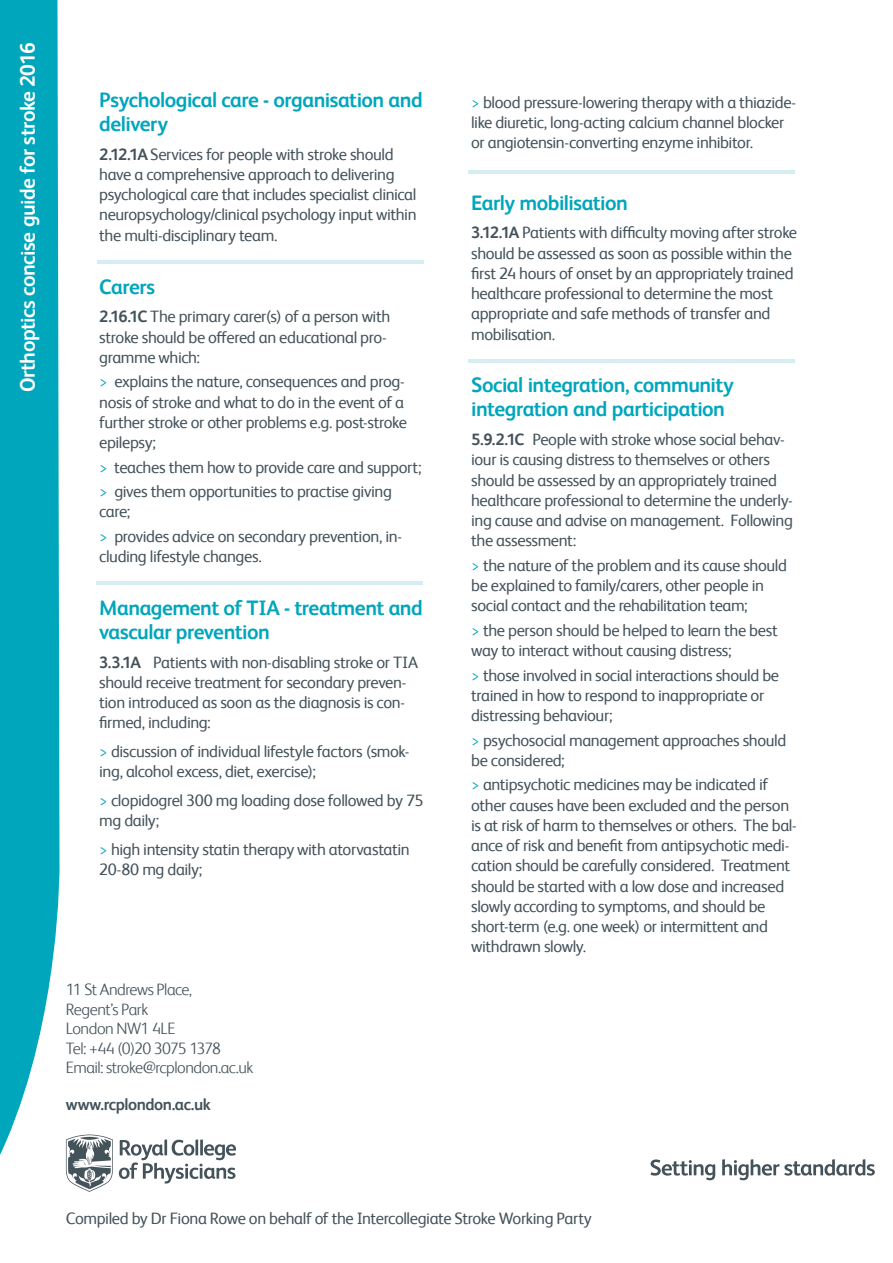
<style>
.page{position:relative;width:893px;height:1263px;background:#fff}
.page>*{position:absolute;margin:0;border:0;box-sizing:border-box;transform-origin:0 0}
.t1{font:700 21px/24px "FS Albert Pro";letter-spacing:-.025em;color:#00a6bc}
.t2{font:700 21px "FS Albert Pro";letter-spacing:-.025em;color:#fff}
.t3{font:16.5px/20.2px "FS Albert Pro";letter-spacing:-.025em;color:#44525a}
.t4{font:300 16.5px/19.5px "FS Albert Pro";letter-spacing:-.03em;color:#44525a}
.t5{font:700 16.5px "FS Albert Pro";letter-spacing:-.03em;color:#44525a}
.s1{font-weight:700}
.s2{font-weight:300;color:#00a6bc}
</style>
<div class="page">
<hr style="left:164px;top:1139px;width:3px;height:16px;background:#44525a">
<hr style="left:195px;top:1139px;width:3px;height:16px;background:#44525a">
<hr style="left:200px;top:1139px;width:3px;height:16px;background:#44525a">
<svg style="left:119px;top:1140px;width:117px;height:43px"></svg>
<svg style="left:66px;top:1134px;width:47px;height:58px"></svg>
<svg style="left:0;top:0;width:60px;height:1155px;background:#1aafc2"></svg>
<svg style="left:651px;top:1159px;width:224px;height:21px"></svg>
<hr style="left:97px;top:260px;width:327px;height:3px;background:#d6edf2">
<hr style="left:96px;top:581px;width:326px;height:3px;background:#d6edf2">
<hr style="left:468px;top:171px;width:326px;height:3px;background:#d6edf2">
<hr style="left:468px;top:359px;width:326px;height:3px;background:#d6edf2">
<p class="t2" style="left:13px;top:392px;width:351px;rotate:-90deg">Orthoptics concise guide for stroke 2016</p>
<p class="t1" style="left:99px;top:87px;width:325px">Psychological care - organisation and delivery</p>
<p class="t3" style="left:99px;top:143px;width:319px"><span class="s1">2.12.1A</span> Services for people with stroke should have a comprehensive approach to delivering psychological care that includes specialist clinical neuropsychology/clinical psychology input within the multi-disciplinary team.</p>
<p class="t1" style="left:99px;top:273px;width:57px">Carers</p>
<p class="t3" style="left:99px;top:305px;width:293px"><span class="s1">2.16.1C</span> The primary carer(s) of a person with stroke should be offered an educational pro&shy;gramme which:</p>
<p class="t3" style="left:99px;top:370px;width:309px"><span class="s2">&gt;</span> explains the nature, consequences and prog&shy;nosis of stroke and what to do in the event of a further stroke or other problems e.g. post-stroke epilepsy;</p>
<p class="t3" style="left:99px;top:453px;width:324px;line-height:24.5px"><span class="s2">&gt;</span> teaches them how to provide care and support; <span class="s2">&gt;</span> gives them opportunities to practise giving</p>
<p class="t3" style="left:99px;top:498px;width:304px;line-height:24.5px">care;<br><span class="s2">&gt;</span> provides advice on secondary prevention, in-</p>
<p class="t3" style="left:99px;top:545px;width:164px">cluding lifestyle changes.</p>
<p class="t1" style="left:99px;top:594px;width:325px">Management of TIA - treatment and vascular prevention</p>
<p class="t3" style="left:99px;top:651px;width:320px"><span class="s1">3.3.1A</span> Patients with non-disabling stroke or TIA should receive treatment for secondary preven&shy;tion introduced as soon as the diagnosis is con&shy;firmed, including:</p>
<p class="t3" style="left:99px;top:740px;width:312px"><span class="s2">&gt;</span> discussion of individual lifestyle factors (smok&shy;ing, alcohol excess, diet, exercise);</p>
<p class="t3" style="left:99px;top:789px;width:326px"><span class="s2">&gt;</span> clopidogrel 300 mg loading dose followed by 75 mg daily;</p>
<p class="t3" style="left:99px;top:838px;width:312px"><span class="s2">&gt;</span> high intensity statin therapy with atorvastatin<br>20-80 mg daily;</p>
<p class="t4" style="left:66px;top:978px;width:189px">11 St Andrews Place,<br>Regent’s Park<br>London NW1 4LE<br>Tel: +44 (0)20 3075 1378<br>Email: stroke@rcplondon.ac.uk</p>
<p class="t5" style="left:66px;top:1092px;width:146px">www.rcplondon.ac.uk</p>
<p class="t3" style="left:471px;top:91px;width:327px"><span class="s2">&gt;</span> blood pressure-lowering therapy with a thiazide&shy;like diuretic, long-acting calcium channel blocker or angiotensin-converting enzyme inhibitor.</p>
<p class="t1" style="left:471px;top:189px;width:158px">Early mobilisation</p>
<p class="t3" style="left:471px;top:221px;width:327px"><span class="s1">3.12.1A</span> Patients with difficulty moving after stroke should be assessed as soon as possible within the first 24 hours of onset by an appropriately trained healthcare professional to determine the most appropriate and safe methods of transfer and mobilisation.</p>
<p class="t1" style="left:471px;top:372px;width:264px">Social integration, community integration and participation</p>
<p class="t3" style="left:471px;top:428px;width:323px"><span class="s1">5.9.2.1C</span> People with stroke whose social behav&shy;iour is causing distress to themselves or others should be assessed by an appropriately trained healthcare professional to determine the underly&shy;ing cause and advise on management. Following the assessment:</p>
<p class="t3" style="left:471px;top:554px;width:317px"><span class="s2">&gt;</span> the nature of the problem and its cause should be explained to family/carers, other people in social contact and the rehabilitation team;</p>
<p class="t3" style="left:471px;top:619px;width:308px"><span class="s2">&gt;</span> the person should be helped to learn the best way to interact without causing distress;</p>
<p class="t3" style="left:471px;top:664px;width:310px"><span class="s2">&gt;</span> those involved in social interactions should be trained in how to respond to inappropriate or distressing behaviour;</p>
<p class="t3" style="left:471px;top:729px;width:317px"><span class="s2">&gt;</span> psychosocial management approaches should be considered;</p>
<p class="t3" style="left:471px;top:773px;width:327px"><span class="s2">&gt;</span> antipsychotic medicines may be indicated if other causes have been excluded and the person is at risk of harm to themselves or others. The bal&shy;ance of risk and benefit from antipsychotic medi&shy;cation should be carefully considered. Treatment should be started with a low dose and increased slowly according to symptoms, and should be short-term (e.g. one week) or intermittent and withdrawn slowly.</p>
<p class="t3" style="left:66px;top:1207px;width:527px">Compiled by Dr Fiona Rowe on behalf of the Intercollegiate Stroke Working Party</p>
</div>
